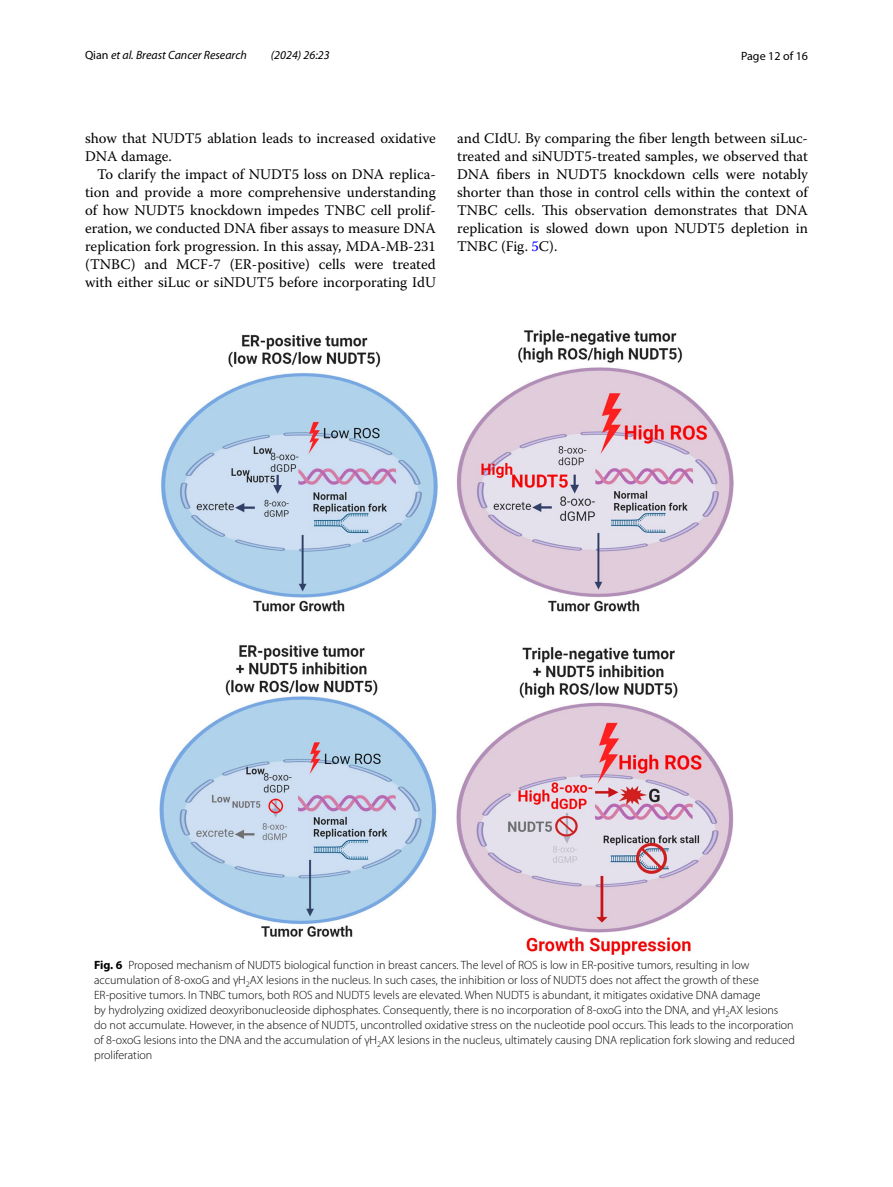
<style>
.page{position:relative;width:893px;height:1187px;background:#fff}
.page>*{position:absolute;margin:0;border:0;box-sizing:border-box;transform-origin:0 0}
.t1{font:14.7px/18px "Warnock Pro";color:#000;text-align:justify}
.t2{font:300 12px/15px "Myriad Pro";color:#000}
.t3{font:italic 12px "Myriad Pro";color:#000}
.t4{font:12px "Myriad Pro";color:#000}
.s1{font-style:normal}
.s2{color:#00f}
.s3{font-weight:700}
</style>
<div class="page">
<img style="left:159px;top:329px;width:574px;height:624px">
<p class="t3" style="left:85px;top:48px;width:163px"><span class="s1">Qian</span> et al. Breast Cancer Research</p>
<p class="t3" style="left:271px;top:48px;width:60px">(2024) 26:23</p>
<p class="t4" style="left:741px;top:48px;width:68px">Page 12 of 16</p>
<p class="t1" style="left:85px;top:128px;width:352px">show that NUDT5 ablation leads to increased oxidative<br>DNA damage.</p>
<p class="t1" style="left:85px;top:164px;width:352px;text-indent:12px">To clarify the impact of NUDT5 loss on DNA replica&shy;tion and provide a more comprehensive understanding of how NUDT5 knockdown impedes TNBC cell prolif&shy;eration, we conducted DNA fiber assays to measure DNA replication fork progression. In this assay, MDA-MB-231 (TNBC) and MCF-7 (ER-positive) cells were treated with either siLuc or siNDUT5 before incorporating IdU</p>
<p class="t1" style="left:457px;top:128px;width:352px">and CIdU. By comparing the fiber length between siLuc&shy;treated and siNUDT5-treated samples, we observed that DNA fibers in NUDT5 knockdown cells were notably shorter than those in control cells within the context of TNBC cells. This observation demonstrates that DNA replication is slowed down upon NUDT5 depletion in TNBC (Fig. <span class="s2">5</span>C).</p>
<p class="t2" style="left:94px;top:957px;width:702px"><span class="s3">Fig. 6</span> Proposed mechanism of NUDT5 biological function in breast cancers. The level of ROS is low in ER-positive tumors, resulting in low accumulation of 8-oxoG and γH<sub>2</sub>AX lesions in the nucleus. In such cases, the inhibition or loss of NUDT5 does not affect the growth of these ER-positive tumors. In TNBC tumors, both ROS and NUDT5 levels are elevated. When NUDT5 is abundant, it mitigates oxidative DNA damage<br>by hydrolyzing oxidized deoxyribonucleoside diphosphates. Consequently, there is no incorporation of 8-oxoG into the DNA, and γH<sub>2</sub>AX lesions<br>do not accumulate. However, in the absence of NUDT5, uncontrolled oxidative stress on the nucleotide pool occurs. This leads to the incorporation of 8-oxoG lesions into the DNA and the accumulation of γH<sub>2</sub>AX lesions in the nucleus, ultimately causing DNA replication fork slowing and reduced proliferation</p>
</div>
